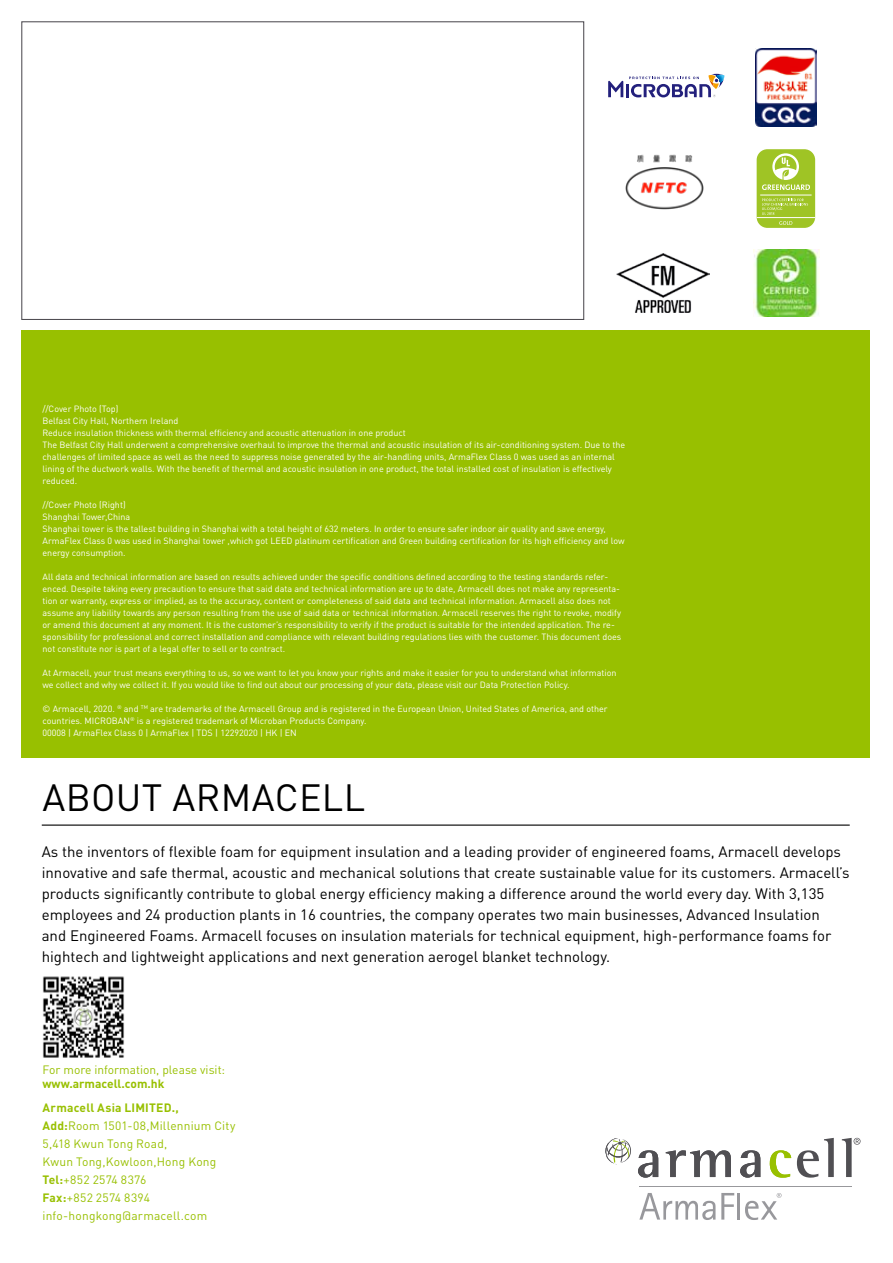
<style>
.page{position:relative;width:893px;height:1263px;background:#fff}
.page>*{position:absolute;margin:0;border:0;box-sizing:border-box;transform-origin:0 0}
.t1{font:37.5px "DIN Pro";letter-spacing:.01em;color:#000}
.t2{font:15px/21px "DIN Pro";color:#000}
.t3{font:12px/18px "DIN Pro";letter-spacing:.015em;color:#98c000}
.t4{font:700 12px/24px "DIN Pro";letter-spacing:.015em;color:#98c000}
.t5{font:9px/12px "DIN Pro";color:#fff}
.s1{font-weight:700}
</style>
<div class="page">
<div style="left:21px;top:331px;width:849px;height:427px;background:#98c000"></div>
<svg style="left:797px;top:1138px;width:37px;height:40px"></svg>
<svg style="left:842px;top:1138px;width:18px;height:39px"></svg>
<hr style="left:639px;top:1186px;width:213px;height:1px;background:#98989c">
<svg style="left:639px;top:1193px;width:76px;height:27px"></svg>
<svg style="left:721px;top:1193px;width:13px;height:26px"></svg>
<hr style="left:738px;top:1193px;width:2px;height:26px;background:#98989c">
<svg style="left:745px;top:1193px;width:36px;height:27px"></svg>
<svg style="left:638px;top:1150px;width:20px;height:28px"></svg>
<svg style="left:666px;top:1150px;width:65px;height:27px"></svg>
<svg style="left:740px;top:1150px;width:20px;height:28px"></svg>
<svg style="left:770px;top:1150px;width:21px;height:28px"></svg>
<svg style="left:605px;top:1138px;width:26px;height:26px"></svg>
<div style="left:21px;top:21px;width:563px;height:299px;border:1px solid #504e53"></div>
<img style="left:617px;top:253px;width:92px;height:59px">
<svg style="left:608px;top:74px;width:116px;height:23px"></svg>
<img style="left:625px;top:154px;width:79px;height:56px">
<img style="left:756px;top:48px;width:61px;height:78px">
<div style="left:757px;top:149px;width:58px;height:79px;background:#9fc425;border-radius:11px"></div>
<hr style="left:757px;top:217px;width:58px;height:1px;background:#fff">
<svg style="left:779px;top:221px;width:13px;height:4px"></svg>
<svg style="left:762px;top:199px;width:46px;height:16px"></svg>
<hr style="left:760px;top:195px;width:52px;height:1px;background:#fff">
<svg style="left:762px;top:153px;width:48px;height:37px"></svg>
<img style="left:753px;top:250px;width:67px;height:66px">
<img style="left:43px;top:976px;width:81px;height:82px">
<hr style="left:42px;top:824px;width:808px;height:2px;background:#000">
<p class="t5" style="left:43px;top:402px;width:584px">//Cover Photo (Top)<br>Belfast City Hall, Northern Ireland<br>Reduce insulation thickness with thermal efficiency and acoustic attenuation in one product<br>The Belfast City Hall underwent a comprehensive overhaul to improve the thermal and acoustic insulation of its air-conditioning system. Due to the challenges of limited space as well as the need to suppress noise generated by the air-handling units, ArmaFlex Class 0 was used as an internal lining of the ductwork walls. With the benefit of thermal and acoustic insulation in one product, the total installed cost of insulation is effectively reduced.</p>
<p class="t5" style="left:43px;top:498px;width:583px">//Cover Photo (Right)<br>Shanghai Tower,China<br>Shanghai tower is the tallest building in Shanghai with a total height of 632 meters. In order to ensure safer indoor air quality and save energy, ArmaFlex Class 0 was used in Shanghai tower ,which got LEED platinum certification and Green building certification for its high efficiency and low energy consumption.</p>
<p class="t5" style="left:43px;top:570px;width:580px">All data and technical information are based on results achieved under the specific conditions defined according to the testing standards refer&shy;enced. Despite taking every precaution to ensure that said data and technical information are up to date, Armacell does not make any representa&shy;tion or warranty, express or implied, as to the accuracy, content or completeness of said data and technical information. Armacell also does not assume any liability towards any person resulting from the use of said data or technical information. Armacell reserves the right to revoke, modify or amend this document at any moment. It is the customer’s responsibility to verify if the product is suitable for the intended application. The re&shy;sponsibility for professional and correct installation and compliance with relevant building regulations lies with the customer. This document does not constitute nor is part of a legal offer to sell or to contract.</p>
<p class="t5" style="left:43px;top:665px;width:576px">At Armacell, your trust means everything to us, so we want to let you know your rights and make it easier for you to understand what information we collect and why we collect it. If you would like to find out about our processing of your data, please visit our Data Protection Policy.</p>
<p class="t5" style="left:43px;top:702px;width:567px">© Armacell, 2020. <sup>®</sup> and <sup>TM</sup> are trademarks of the Armacell Group and is registered in the European Union, United States of America, and other countries. MICROBAN<sup>®</sup> is a registered trademark of Microban Products Company.<br>00008 | ArmaFlex Class 0 | ArmaFlex | TDS | 12292020 | HK | EN</p>
<h1 class="t1" style="left:43px;top:768px;width:324px">ABOUT ARMACELL</h1>
<p class="t2" style="left:42px;top:839px;width:809px">As the inventors of flexible foam for equipment insulation and a leading provider of engineered foams, Armacell develops innovative and safe thermal, acoustic and mechanical solutions that create sustainable value for its customers. Armacell’s products significantly contribute to global energy efficiency making a difference around the world every day. With 3,135 employees and 24 production plants in 16 countries, the company operates two main businesses, Advanced Insulation<br>and Engineered Foams. Armacell focuses on insulation materials for technical equipment, high-performance foams for hightech and lightweight applications and next generation aerogel blanket technology.</p>
<h3 class="t3" style="left:43px;top:1059px;width:184px">For more information, please visit:</h3>
<h3 class="t4" style="left:43px;top:1070px;width:138px">www.armacell.com.hk<br>Armacell Asia LIMITED.,</h3>
<h3 class="t3" style="left:43px;top:1116px;width:194px"><span class="s1">Add:</span>Room 1501-08,Millennium City<br>5,418 Kwun Tong Road,<br>Kwun Tong,Kowloon,Hong Kong<br><span class="s1">Tel:</span>+852 2574 8376<br><span class="s1">Fax:</span>+852 2574 8394 info-hongkong@armacell.com</h3>
</div>
